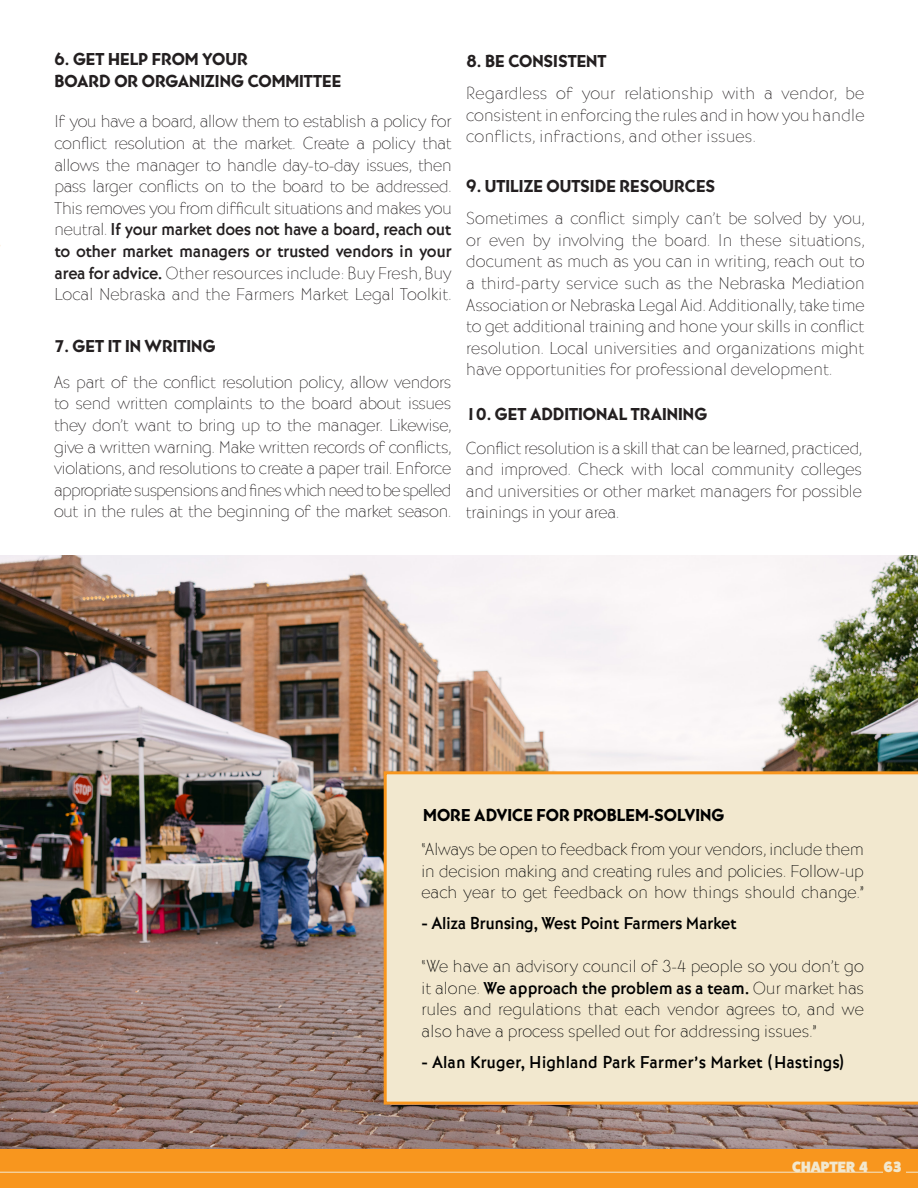
<style>
.page{position:relative;width:918px;height:1188px;background:#fff}
.page>*{position:absolute;margin:0;border:0;box-sizing:border-box;transform-origin:0 0}
.t1{font:300 expanded 18px/21.6px "Bernhard Got URW";color:#231f20;text-align:justify}
.t2{font:300 expanded 18px/21.6px "Bernhard Got URW";letter-spacing:.01em;color:#000;text-align:justify}
.t3{font:18px "Bernhard Got URW Hea";color:#231f20}
.t4{font:500 18px "Bernhard Got URW";color:#000}
.t5{font:500 18px "Bernhard Got URW";letter-spacing:-.02em;color:#000}
.t6{font:18px "Bernhard Got URW Hea";color:#000}
.t7{font:800 15px "Fat Frank";color:#f2e8cf}
.s1{font-weight:500;font-stretch:normal}
</style>
<div class="page">
<div style="left:0;top:1148px;width:918px;height:40px;background:#f8961e"></div>
<hr style="left:0;top:1172px;width:918px;height:1px;background:#f2e8cf">
<div style="left:884px;top:1161px;width:22px;height:12px;background:#f8961e"></div>
<hr style="left:0;top:110px;width:1px;height:87px;background:#f8961e">
<img style="left:0;top:555px;width:918px;height:593px">
<div style="left:384px;top:771px;width:534px;height:334px;background:#f2e8cf"></div>
<p class="t3" style="left:54px;top:48px;width:195px">6. GET HELP FROM YOUR</p>
<p class="t3" style="left:54px;top:70px;width:288px">BOARD OR ORGANIZING COMMITTEE</p>
<p class="t1" style="left:54px;top:111px;width:399px">If you have a board, allow them to establish a policy for conflict resolution at the market. Create a policy that allows the manager to handle day-to-day issues, then pass larger conflicts on to the board to be addressed.<br>This removes you from difficult situations and makes you neutral. <span class="s1">If your market does not have a board, reach out to other market managers or trusted vendors in your area for advice.</span> Other resources include: Buy Fresh, Buy Local Nebraska and the Farmers Market Legal Toolkit.</p>
<p class="t3" style="left:54px;top:335px;width:163px">7. GET IT IN WRITING</p>
<p class="t1" style="left:54px;top:372px;width:399px">As part of the conflict resolution policy, allow vendors to send written complaints to the board about issues they don’t want to bring up to the manager. Likewise, give a written warning. Make written records of conflicts, violations, and resolutions to create a paper trail. Enforce appropriate suspensions and fines which need to be spelled out in the rules at the beginning of the market season.</p>
<p class="t3" style="left:467px;top:51px;width:141px">8. BE CONSISTENT</p>
<p class="t1" style="left:466px;top:83px;width:400px">Regardless of your relationship with a vendor, be consistent in enforcing the rules and in how you handle conflicts, infractions, and other issues.</p>
<p class="t3" style="left:466px;top:176px;width:250px">9. UTILIZE OUTSIDE RESOURCES</p>
<p class="t1" style="left:466px;top:208px;width:400px">Sometimes a conflict simply can’t be solved by you, or even by involving the board. In these situations, document as much as you can in writing, reach out to a third-party service such as the Nebraska Mediation Association or Nebraska Legal Aid. Additionally, take time to get additional training and hone your skills in conflict resolution. Local universities and organizations might have opportunities for professional development.</p>
<p class="t3" style="left:466px;top:403px;width:243px">10. GET ADDITIONAL TRAINING</p>
<p class="t1" style="left:466px;top:437px;width:398px">Conflict resolution is a skill that can be learned, practiced, and improved. Check with local community colleges and universities or other market managers for possible trainings in your area.</p>
<p class="t6" style="left:423px;top:804px;width:303px">MORE ADVICE FOR PROBLEM-SOLVING</p>
<p class="t2" style="left:422px;top:839px;width:444px">“Always be open to feedback from your vendors, include them in decision making and creating rules and policies. Follow-up each year to get feedback on how things should change.”</p>
<p class="t5" style="left:422px;top:913px;width:317px">- Aliza Brunsing, West Point Farmers Market</p>
<p class="t2" style="left:422px;top:956px;width:444px">“We have an advisory council of 3-4 people so you don’t go it alone. <span class="s1">We approach the problem as a team.</span> Our market has rules and regulations that each vendor agrees to, and we also have a process spelled out for addressing issues.”</p>
<p class="t4" style="left:422px;top:1051px;width:423px">- Alan Kruger, Highland Park Farmer’s Market (Hastings)</p>
<p class="t7" style="left:792px;top:1158px;width:111px">CHAPTER 4 63</p>
</div>
